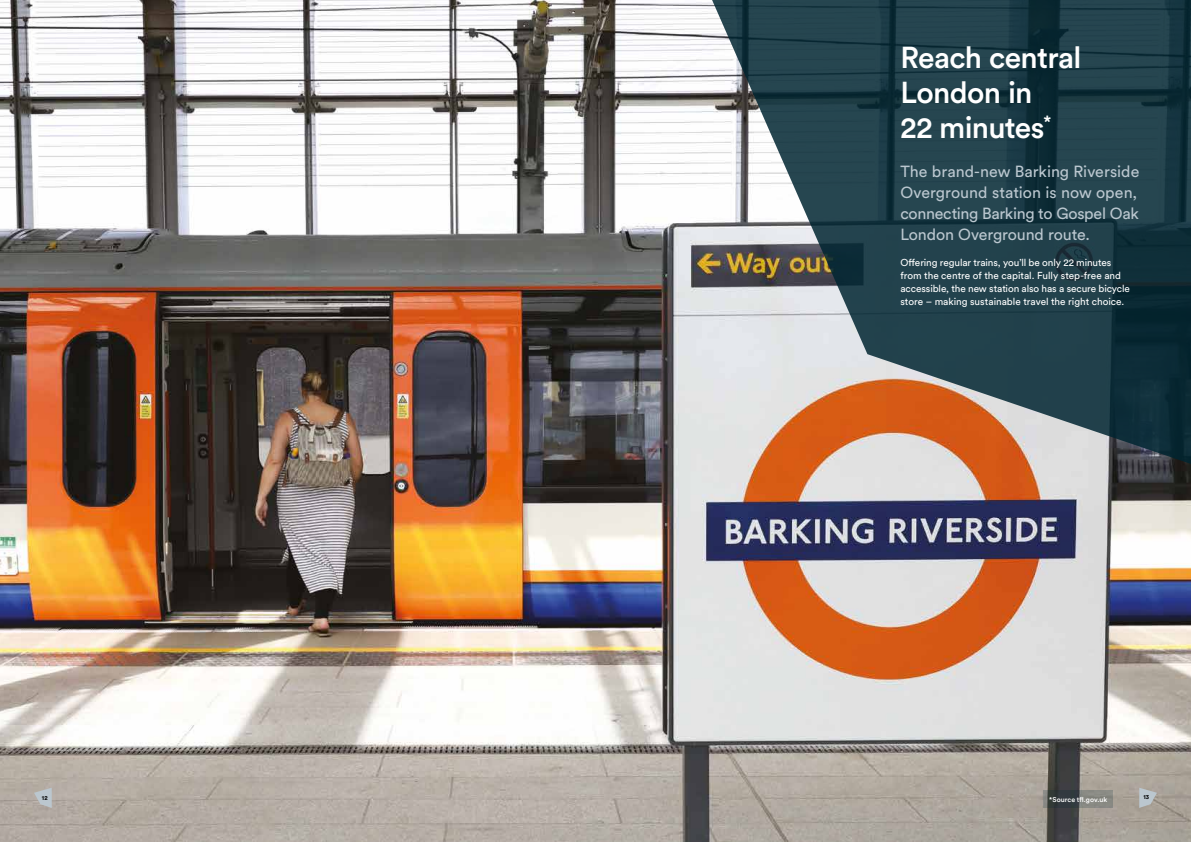
<style>
.page{position:relative;width:1191px;height:842px;background:#fff}
.page>*{position:absolute;margin:0;border:0;box-sizing:border-box;transform-origin:0 0}
.t1{font:500 30px/35px "Circular Std";letter-spacing:-.02em;color:#fff}
.t2{font:16px/21px "Circular Std";letter-spacing:-.005em;color:#bbc7cf}
.t3{font:10px/13px "Circular Std";letter-spacing:-.005em;color:#fff}
.t4{font:500 7px "Circular Std";letter-spacing:.01em;color:#fff}
.t5{font:700 6px "Circular Std";color:#000}
</style>
<div class="page">
<img style="left:0;top:0;width:1191px;height:842px">
<svg style="left:561px;top:0;width:630px;height:549px;background:#6a7275"></svg>
<svg style="left:1043px;top:791px;width:70px;height:17px"></svg>
<svg style="left:1139px;top:788px;width:18px;height:20px"></svg>
<svg style="left:34px;top:788px;width:18px;height:20px"></svg>
<h1 class="t1" style="left:900px;top:40px;width:183px">Reach central<br>London in<br>22 minutes<sup>*</sup></h1>
<h2 class="t2" style="left:900px;top:161px;width:240px">The brand-new Barking Riverside<br>Overground station is now open, connecting Barking to Gospel Oak<br>London Overground route.</h2>
<p class="t3" style="left:900px;top:256px;width:231px">Offering regular trains, you’ll be only 22 minutes from the centre of the capital. Fully step-free and accessible, the new station also has a secure bicycle store – making sustainable travel the right choice.</p>
<p class="t5" style="left:42px;top:793px;width:7px">12</p>
<p class="t5" style="left:1143px;top:793px;width:7px">13</p>
<p class="t4" style="left:1049px;top:795px;width:60px">*Source tfl.gov.uk</p>
</div>
